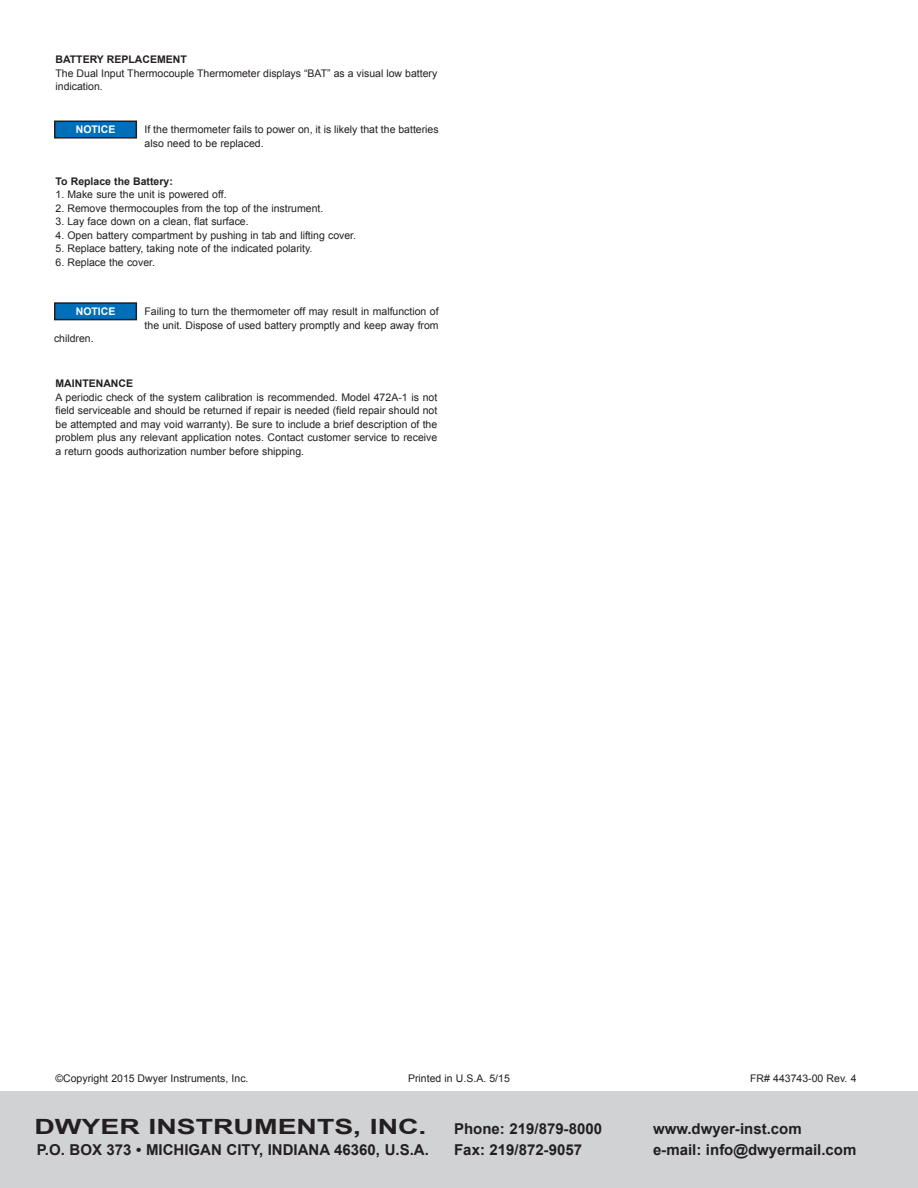
<style>
.page{position:relative;width:918px;height:1188px;background:#fff}
.page>*{position:absolute;margin:0;border:0;box-sizing:border-box;transform-origin:0 0}
.t1{font:700 21px "Arial";color:#231f20;scale:1.35 1}
.t2{font:700 15px "Arial";color:#231f20}
.t3{font:10.5px/13.5px "Arial";color:#231f20}
.t4{font:700 10.5px "Arial";color:#231f20}
.t5{font:700 10.5px "Arial";color:#fff}
</style>
<div class="page">
<div style="left:0;top:1092px;width:918px;height:96px;background:#d1d2d4"></div>
<div style="left:55px;top:121px;width:81px;height:17px;background:#006fba"></div>
<div style="left:54px;top:121px;width:83px;height:18px;border:2px solid #231f20"></div>
<div style="left:55px;top:303px;width:81px;height:17px;background:#006fba"></div>
<div style="left:54px;top:302px;width:83px;height:18px;border:2px solid #231f20"></div>
<p class="t4" style="left:56px;top:54px;width:133px">BATTERY REPLACEMENT</p>
<p class="t3" style="left:56px;top:66px;width:383px">The Dual Input Thermocouple Thermometer displays “BAT” as a visual low battery indication.</p>
<p class="t5" style="left:76px;top:124px;width:41px">NOTICE</p>
<p class="t3" style="left:145px;top:123px;width:296px">If the thermometer fails to power on, it is likely that the batteries also need to be replaced.</p>
<p class="t4" style="left:56px;top:175px;width:119px">To Replace the Battery:</p>
<p class="t3" style="left:56px;top:188px;width:173px">1. Make sure the unit is powered off.</p>
<p class="t3" style="left:56px;top:201px;width:269px">2. Remove thermocouples from the top of the instrument.</p>
<p class="t3" style="left:56px;top:215px;width:195px">3. Lay face down on a clean, flat surface.</p>
<p class="t3" style="left:56px;top:228px;width:302px">4. Open battery compartment by pushing in tab and lifting cover.</p>
<p class="t3" style="left:56px;top:242px;width:259px">5. Replace battery, taking note of the indicated polarity.</p>
<p class="t3" style="left:56px;top:255px;width:101px">6. Replace the cover.</p>
<p class="t5" style="left:76px;top:306px;width:41px">NOTICE</p>
<p class="t3" style="left:54px;top:332px;width:41px">children.</p>
<p class="t3" style="left:145px;top:305px;width:296px">Failing to turn the thermometer off may result in malfunction of the unit. Dispose of used battery promptly and keep away from</p>
<p class="t4" style="left:56px;top:378px;width:79px">MAINTENANCE</p>
<p class="t3" style="left:56px;top:390px;width:383px;text-align:justify">A periodic check of the system calibration is recommended. Model 472A-1 is not field serviceable and should be returned if repair is needed (field repair should not be attempted and may void warranty). Be sure to include a brief description of the problem plus any relevant application notes. Contact customer service to receive a return goods authorization number before shipping.</p>
<p class="t3" style="left:56px;top:1072px;width:195px">©Copyright 2015 Dwyer Instruments, Inc.</p>
<p class="t3" style="left:408px;top:1072px;width:103px">Printed in U.S.A. 5/15</p>
<p class="t3" style="left:750px;top:1072px;width:108px">FR# 443743-00 Rev. 4</p>
<h1 class="t1" style="left:34px;top:1115px;width:292px">DWYER INSTRUMENTS, INC.</h1>
<h2 class="t2" style="left:454px;top:1120px;width:149px">Phone: 219/879-8000</h2>
<h2 class="t2" style="left:653px;top:1120px;width:150px">www.dwyer-inst.com</h2>
<h2 class="t2" style="left:37px;top:1141px;width:394px">P.O. BOX 373 • MICHIGAN CITY, INDIANA 46360, U.S.A.</h2>
<h2 class="t2" style="left:454px;top:1141px;width:129px">Fax: 219/872-9057</h2>
<h2 class="t2" style="left:653px;top:1141px;width:205px">e-mail: info@dwyermail.com</h2>
</div>
